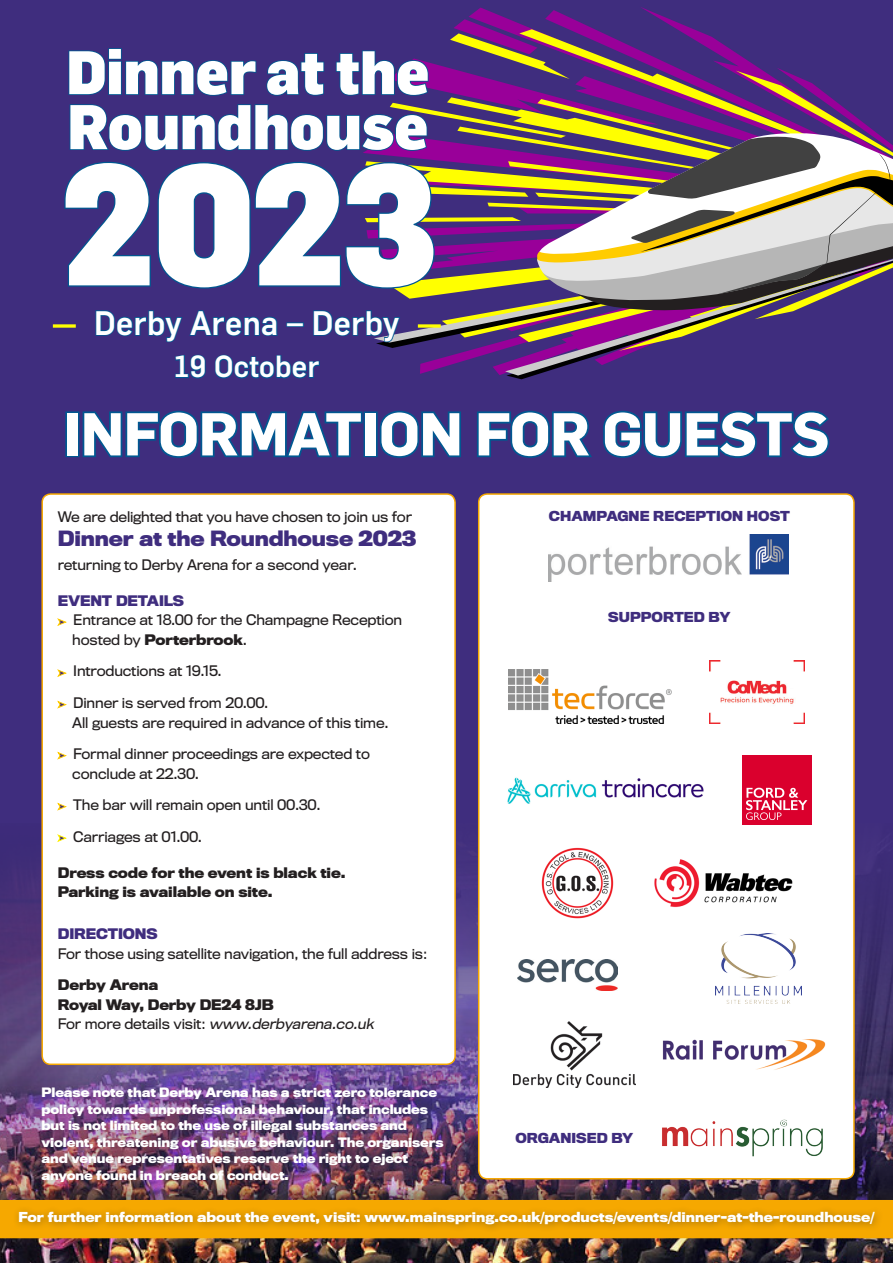
<style>
.page{position:relative;width:893px;height:1263px;background:#3f2d7e}
.page>*{position:absolute;margin:0;border:0;box-sizing:border-box;transform-origin:0 0}
.t1{font:900 168.3px "Flama";color:#fff;scale:.93 1}
.t2{font:900 61.8px "Flama";letter-spacing:-.005em;color:#fff;scale:.95 1}
.t3{font:900 60.15px "Flama";color:#fff;scale:.95 1}
.t4{font:700 59.25px "Flama";letter-spacing:-.01em;color:#fff}
.t5{font:500 33.3px "Flama";letter-spacing:.015em;color:#fff;scale:.95 1}
.t6{font:500 30px "Flama";letter-spacing:.015em;color:#fff;scale:.95 1}
.t7{font:700 19.5px "Titling Gothic FB Normal";letter-spacing:-.01em;color:#3f2d7e}
.t8{font:13.5px/19.5px "Titling Gothic FB Normal";letter-spacing:-.01em;color:#231f20}
.t9{font:700 13.5px/19.5px "Titling Gothic FB Normal";letter-spacing:-.01em;color:#231f20}
.t10{font:700 13.5px "Titling Gothic FB Normal";letter-spacing:-.01em;color:#3f2d7e}
.t11{font:700 12.75px "Titling Gothic FB Normal";color:#fff}
.t12{font:700 12.75px "Titling Gothic FB Normal";color:#3f2d7e}
.t13{font:700 12px/16.5px "Titling Gothic FB Normal";letter-spacing:-.01em;color:#fff}
.s1{font-weight:700}
.s2{font-style:italic}
</style>
<div class="page">
<img style="left:0;top:851px;width:893px;height:412px">
<div style="left:65px;top:411px;width:14px;height:46px;border:4px solid #015891"></div>
<svg style="left:82px;top:410px;width:282px;height:48px"></svg>
<div style="left:364px;top:411px;width:14px;height:46px;border:4px solid #015891"></div>
<svg style="left:379px;top:410px;width:82px;height:48px"></svg>
<svg style="left:477px;top:410px;width:115px;height:48px"></svg>
<svg style="left:603px;top:410px;width:227px;height:48px"></svg>
<div style="left:42px;top:494px;width:413px;height:570px;background:#fff;border-radius:9px"></div>
<svg style="left:57px;top:619px;width:10px;height:7px"></svg>
<svg style="left:57px;top:670px;width:10px;height:7px"></svg>
<svg style="left:57px;top:701px;width:10px;height:7px"></svg>
<svg style="left:57px;top:752px;width:10px;height:7px"></svg>
<svg style="left:57px;top:803px;width:10px;height:7px"></svg>
<svg style="left:57px;top:835px;width:10px;height:7px"></svg>
<div style="left:41px;top:493px;width:415px;height:572px;border:2px solid #f6a800;border-radius:9px"></div>
<svg style="left:53px;top:324px;width:10px;height:4px"></svg>
<svg style="left:63px;top:7px;width:830px;height:372px"></svg>
<div style="left:479px;top:494px;width:375px;height:685px;background:#fff;border-radius:9px"></div>
<div style="left:478px;top:493px;width:377px;height:686px;border:2px solid #f6a800;border-radius:9px"></div>
<img style="left:549px;top:534px;width:239px;height:47px">
<img style="left:662px;top:1119px;width:161px;height:38px">
<img style="left:507px;top:777px;width:197px;height:27px">
<img style="left:709px;top:660px;width:95px;height:63px">
<div style="left:742px;top:755px;width:69px;height:70px;background:#da002d"></div>
<svg style="left:746px;top:788px;width:61px;height:32px"></svg>
<img style="left:542px;top:847px;width:71px;height:71px">
<img style="left:654px;top:859px;width:139px;height:49px">
<img style="left:662px;top:1039px;width:164px;height:31px">
<img style="left:514px;top:1022px;width:121px;height:65px">
<img style="left:509px;top:670px;width:163px;height:53px">
<div style="left:0;top:1183px;width:893px;height:55px;background:#231f20;opacity:.4"></div>
<div style="left:0;top:1200px;width:893px;height:38px;background:#f6a800"></div>
<div style="left:12px;top:1205px;width:871px;height:28px;background:#231f20;opacity:.4"></div>
<img style="left:517px;top:960px;width:101px;height:31px">
<img style="left:716px;top:933px;width:86px;height:71px">
<p class="t3" style="left:66px;top:29px;width:384px">Dinner at the</p>
<p class="t2" style="left:68px;top:82px;width:381px">Roundhouse</p>
<p class="t1" style="left:59px;top:102px;width:408px">2023</p>
<p class="t5" style="left:94px;top:299px;width:323px">Derby Arena – Derby</p>
<p class="t6" style="left:175px;top:345px;width:154px">19 October</p>
<p class="t4" style="left:63px;top:391px;width:767px">INFORMATION FOR GUESTS</p>
<p class="t8" style="left:58px;top:507px;width:356px">We are delighted that you have chosen to join us for</p>
<p class="t7" style="left:58px;top:527px;width:360px">Dinner at the Roundhouse 2023</p>
<p class="t8" style="left:58px;top:555px;width:301px">returning to Derby Arena for a second year.</p>
<p class="t10" style="left:58px;top:593px;width:128px">EVENT DETAILS</p>
<p class="t8" style="left:72px;top:611px;width:331px">Entrance at 18.00 for the Champagne Reception hosted by <span class="s1">Porterbrook</span>.</p>
<p class="t8" style="left:73px;top:662px;width:150px">Introductions at 19.15.</p>
<p class="t8" style="left:73px;top:693px;width:197px">Dinner is served from 20.00.</p>
<p class="t8" style="left:72px;top:713px;width:318px">All guests are required in advance of this time.</p>
<p class="t8" style="left:72px;top:744px;width:299px">Formal dinner proceedings are expected to conclude at 22.30.</p>
<p class="t8" style="left:73px;top:795px;width:249px">The bar will remain open until 00.30.</p>
<p class="t8" style="left:73px;top:827px;width:130px">Carriages at 01.00.</p>
<p class="t9" style="left:58px;top:863px;width:289px">Dress code for the event is black tie.<br>Parking is available on site.</p>
<p class="t10" style="left:58px;top:926px;width:101px">DIRECTIONS</p>
<p class="t8" style="left:58px;top:944px;width:371px">For those using satellite navigation, the full address is:</p>
<p class="t9" style="left:58px;top:975px;width:102px">Derby Arena</p>
<p class="t9" style="left:58px;top:995px;width:217px">Royal Way, Derby DE24 8JB</p>
<p class="t8" style="left:58px;top:1014px;width:320px">Fo r m o re d eta i l s v i s i t : <span class="s2">www.derbyarena.co.uk</span></p>
<p class="t13" style="left:41px;top:1085px;width:404px">Please note that Derby Arena has a strict zero tolerance policy towards unprofessional behaviour, that includes but is not limited to the use of illegal substances and violent, threatening or abusive behaviour. The organisers and venue representatives reserve the right to eject anyone found in breach of conduct.</p>
<p class="t12" style="left:549px;top:508px;width:243px">CHAMPAGNE RECEPTION HOST</p>
<p class="t12" style="left:608px;top:609px;width:124px">SUPPORTED BY</p>
<p class="t12" style="left:515px;top:1131px;width:120px">ORGANISED BY</p>
<p class="t11" style="left:18px;top:1209px;width:858px">For further information about the event, visit: www.mainspring.co.uk/products/events/dinner-at-the-roundhouse/</p>
</div>
